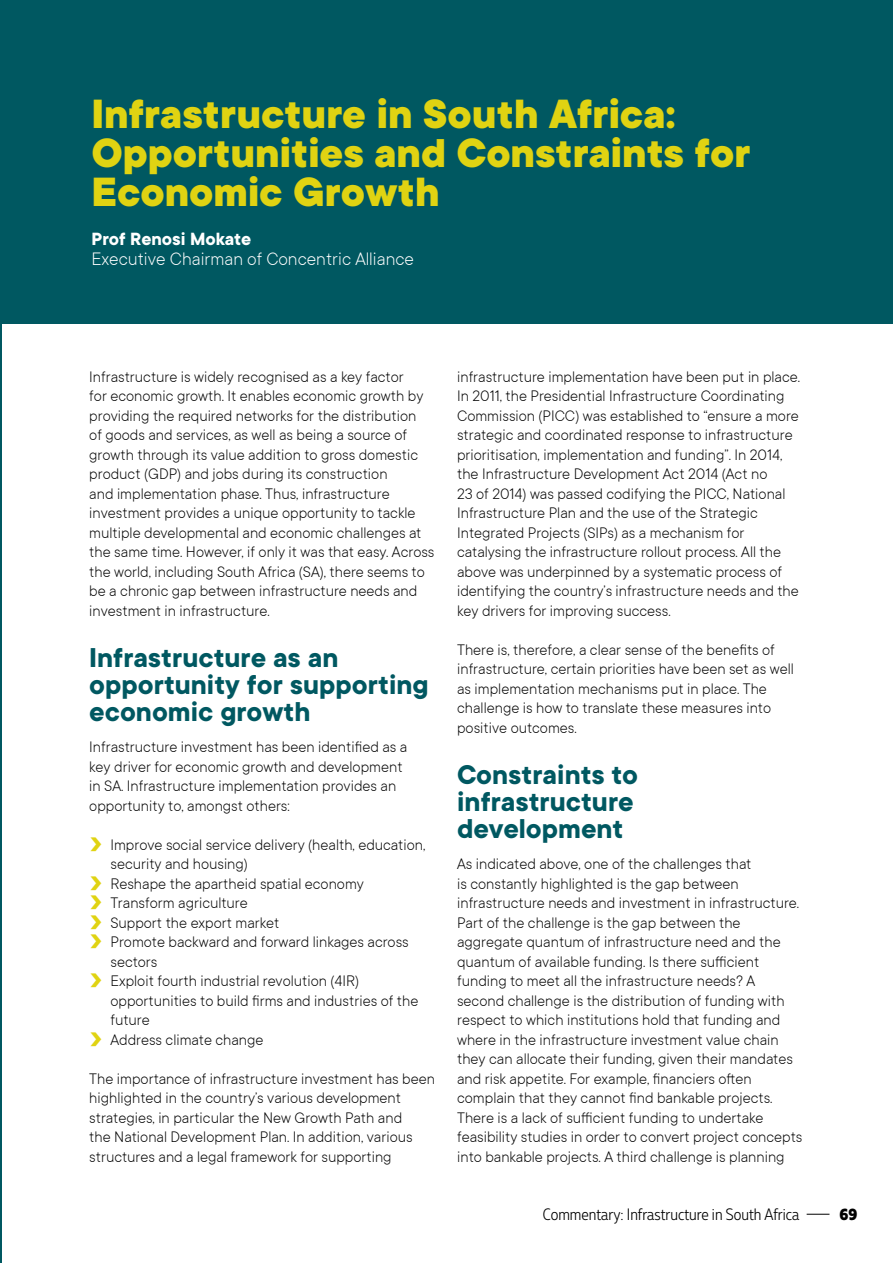
<style>
.page{position:relative;width:893px;height:1263px;background:#fff}
.page>*{position:absolute;margin:0;border:0;box-sizing:border-box;transform-origin:0 0}
.t1{font:800 45px/39px "TT Commons";color:#e0d312}
.t2{font:700 30px/27px "TT Commons";color:#005861}
.t3{font:300 19.5px "TT Commons";color:#fff}
.t4{font:700 19.5px "TT Commons";color:#fff}
.t5{font:300 16.5px/19.5px "TT Commons";color:#000}
.t6{font:300 16.5px "Muller Narrow";color:#000}
.t7{font:800 16.5px "Muller Narrow";color:#000}
.s1{font-family:"Acumin Pro";font-weight:900;font-size:34.5px;color:#e0d312}
</style>
<div class="page">
<svg style="left:807px;top:1214px;width:22px;height:1px"></svg>
<hr style="left:0;top:0;width:1px;height:1263px;background:#005861">
<div style="left:1px;top:0;width:892px;height:323px;background:#005861"></div>
<h1 class="t1" style="left:91px;top:96px;width:661px">Infrastructure in South Africa:<br>Opportunities and Constraints for<br>Economic Growth</h1>
<p class="t4" style="left:91px;top:228px;width:161px">Prof Renosi Mokate</p>
<p class="t3" style="left:91px;top:248px;width:324px">Executive Chairman of Concentric Alliance</p>
<p class="t5" style="left:89px;top:367px;width:347px">Infrastructure is widely recognised as a key factor<br>for economic growth. It enables economic growth by providing the required networks for the distribution<br>of goods and services, as well as being a source of growth through its value addition to gross domestic product (GDP) and jobs during its construction<br>and implementation phase. Thus, infrastructure investment provides a unique opportunity to tackle multiple developmental and economic challenges at the same time. However, if only it was that easy. Across the world, including South Africa (SA), there seems to be a chronic gap between infrastructure needs and investment in infrastructure.</p>
<h2 class="t2" style="left:89px;top:645px;width:341px">Infrastructure as an opportunity for supporting economic growth</h2>
<p class="t5" style="left:89px;top:737px;width:320px">Infrastructure investment has been identified as a key driver for economic growth and development in SA. Infrastructure implementation provides an opportunity to, amongst others:</p>
<p class="t5" style="left:89px;top:835px;width:338px"><span class="s1">›</span> Improve social service delivery (health, education,</p>
<p class="t5" style="left:110px;top:854px;width:139px">security and housing)</p>
<p class="t5" style="left:89px;top:874px;width:276px"><span class="s1">›</span> Reshape the apartheid spatial economy</p>
<p class="t5" style="left:89px;top:893px;width:160px"><span class="s1">›</span> Transform agriculture</p>
<p class="t5" style="left:89px;top:913px;width:192px"><span class="s1">›</span> Support the export market</p>
<p class="t5" style="left:89px;top:932px;width:321px"><span class="s1">›</span> Promote backward and forward linkages across</p>
<p class="t5" style="left:110px;top:952px;width:48px">sectors</p>
<p class="t5" style="left:89px;top:971px;width:271px"><span class="s1">›</span> Exploit fourth industrial revolution (4IR)</p>
<p class="t5" style="left:110px;top:991px;width:309px">opportunities to build firms and industries of the</p>
<p class="t5" style="left:110px;top:1010px;width:41px">future</p>
<p class="t5" style="left:89px;top:1030px;width:176px"><span class="s1">›</span> Address climate change</p>
<p class="t5" style="left:89px;top:1069px;width:347px">The importance of infrastructure investment has been highlighted in the country’s various development strategies, in particular the New Growth Path and<br>the National Development Plan. In addition, various structures and a legal framework for supporting</p>
<p class="t5" style="left:457px;top:367px;width:344px">infrastructure implementation have been put in place.<br>In 2011, the Presidential Infrastructure Coordinating Commission (PICC) was established to “ensure a more strategic and coordinated response to infrastructure prioritisation, implementation and funding”. In 2014, the Infrastructure Development Act 2014 (Act no<br>23 of 2014) was passed codifying the PICC, National Infrastructure Plan and the use of the Strategic Integrated Projects (SIPs) as a mechanism for catalysing the infrastructure rollout process. All the above was underpinned by a systematic process of identifying the country’s infrastructure needs and the key drivers for improving success.</p>
<p class="t5" style="left:457px;top:640px;width:338px">There is, therefore, a clear sense of the benefits of infrastructure, certain priorities have been set as well as implementation mechanisms put in place. The challenge is how to translate these measures into positive outcomes.</p>
<h2 class="t2" style="left:457px;top:762px;width:183px">Constraints to infrastructure development</h2>
<p class="t5" style="left:457px;top:854px;width:347px">As indicated above, one of the challenges that<br>is constantly highlighted is the gap between infrastructure needs and investment in infrastructure.<br>Part of the challenge is the gap between the aggregate quantum of infrastructure need and the quantum of available funding. Is there sufficient funding to meet all the infrastructure needs? A second challenge is the distribution of funding with respect to which institutions hold that funding and where in the infrastructure investment value chain they can allocate their funding, given their mandates and risk appetite. For example, financiers often complain that they cannot find bankable projects.<br>There is a lack of sufficient funding to undertake feasibility studies in order to convert project concepts into bankable projects. A third challenge is planning</p>
<p class="t6" style="left:543px;top:1205px;width:258px">Commentary: Infrastructure in South Africa</p>
<p class="t7" style="left:840px;top:1204px;width:19px">69</p>
</div>
